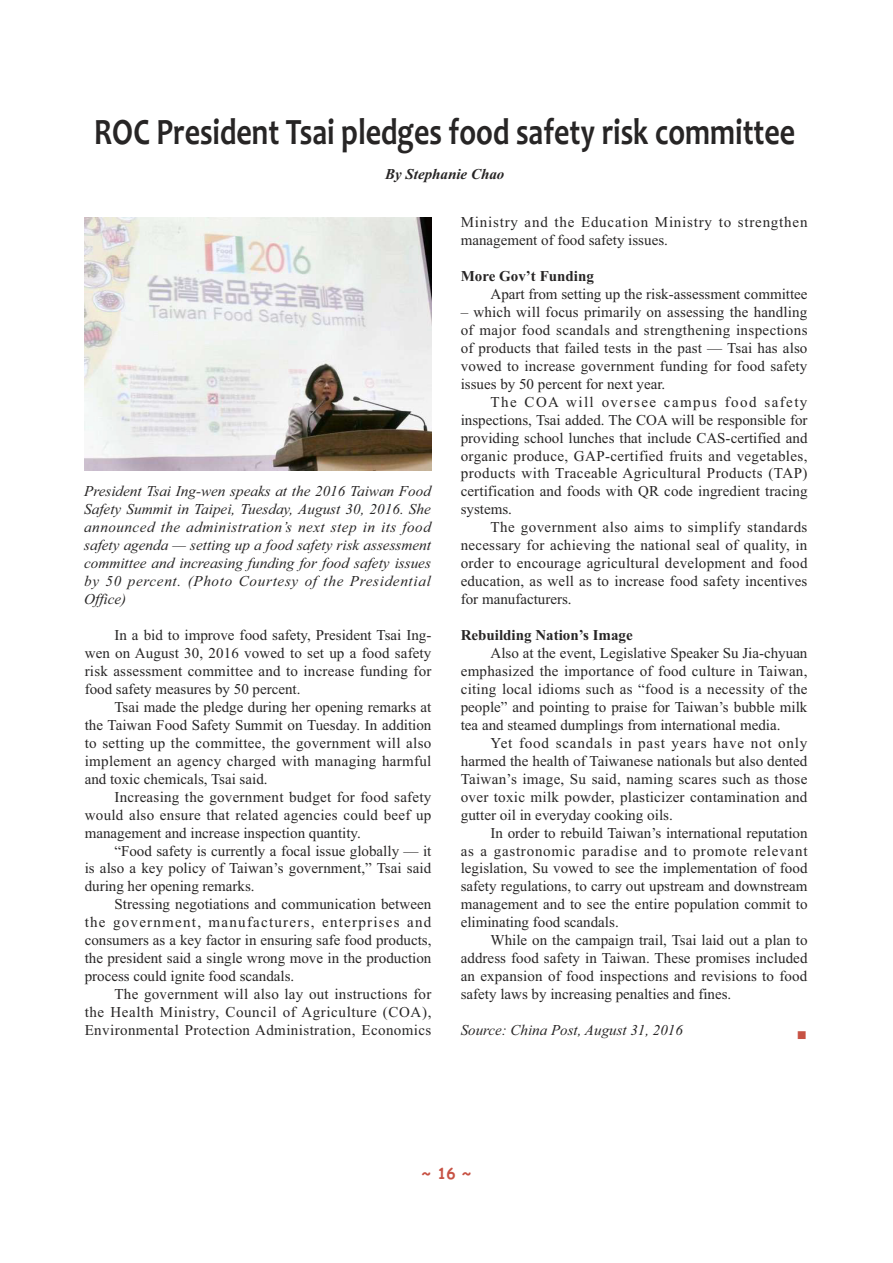
<style>
.page{position:relative;width:893px;height:1263px;background:#fff}
.page>*{position:absolute;margin:0;border:0;box-sizing:border-box;transform-origin:0 0}
.t1{font:700 37.5px "Candara";color:#272525;scale:.8 1}
.t2{font:15px/18px "Times New Roman";color:#272525;text-align:justify}
.t3{font:italic 15px/18px "Times New Roman";letter-spacing:.045em;color:#272525;text-align:justify}
.t4{font:15px/18px "Times New Roman";letter-spacing:.055em;color:#272525}
.t5{font:700 15px "Times New Roman";color:#272525}
.t6{font:italic 15px "Times New Roman";color:#272525}
.t7{font:italic 700 15px "Times New Roman";color:#272525}
.t8{font:700 15px "Comic Sans MS";color:#c75244}
.t9{font:13.5px "Wingdings";color:#c75244}
</style>
<div class="page">
<img style="left:85px;top:218px;width:346px;height:252px">
<h1 class="t1" style="left:94px;top:118px;width:877px">ROC President Tsai pledges food safety risk committee</h1>
<p class="t7" style="left:385px;top:169px;width:121px">By Stephanie Chao</p>
<p class="t3" style="left:84px;top:484px;width:348px">President Tsai Ing-wen speaks at the 2016 Taiwan Food Safety Summit in Taipei, Tuesday, August 30, 2016. She announced the administration’s next step in its food safety agenda — setting up a food safety risk assessment committee and increasing funding for food safety issues by 50 percent. (Photo Courtesy of the Presidential Office)</p>
<p class="t2" style="left:85px;top:627px;width:348px;text-indent:30px">In a bid to improve food safety, President Tsai Ing&shy;wen on August 30, 2016 vowed to set up a food safety risk assessment committee and to increase funding for food safety measures by 50 percent.</p>
<p class="t2" style="left:85px;top:699px;width:348px;text-indent:30px">Tsai made the pledge during her opening remarks at the Taiwan Food Safety Summit on Tuesday. In addition to setting up the committee, the government will also implement an agency charged with managing harmful and toxic chemicals, Tsai said.</p>
<p class="t2" style="left:85px;top:789px;width:348px;text-indent:30px">Increasing the government budget for food safety would also ensure that related agencies could beef up management and increase inspection quantity.</p>
<p class="t2" style="left:85px;top:843px;width:348px;text-indent:30px">“Food safety is currently a focal issue globally — it is also a key policy of Taiwan’s government,” Tsai said during her opening remarks.</p>
<p class="t2" style="left:85px;top:897px;width:348px;text-indent:30px">Stressing negotiations and communication between the government, manufacturers, enterprises and consumers as a key factor in ensuring safe food products, the president said a single wrong move in the production process could ignite food scandals.</p>
<p class="t2" style="left:85px;top:986px;width:348px;text-indent:30px">The government will also lay out instructions for the Health Ministry, Council of Agriculture (COA), Environmental Protection Administration, Economics</p>
<p class="t4" style="left:461px;top:214px;width:348px">Ministry and the Education Ministry to strengthen management of food safety issues.</p>
<p class="t5" style="left:461px;top:271px;width:135px">More Gov’t Funding</p>
<p class="t2" style="left:490px;top:286px;width:318px">Apart from setting up the risk-assessment committee</p>
<p class="t2" style="left:461px;top:304px;width:348px">– which will focus primarily on assessing the handling of major food scandals and strengthening inspections of products that failed tests in the past — Tsai has also vowed to increase government funding for food safety issues by 50 percent for next year.</p>
<p class="t2" style="left:461px;top:394px;width:348px;text-indent:30px">The COA will oversee campus food safety inspections, Tsai added. The COA will be responsible for providing school lunches that include CAS-certified and organic produce, GAP-certified fruits and vegetables, products with Traceable Agricultural Products (TAP) certification and foods with QR code ingredient tracing systems.</p>
<p class="t2" style="left:461px;top:520px;width:348px;text-indent:30px">The government also aims to simplify standards necessary for achieving the national seal of quality, in order to encourage agricultural development and food education, as well as to increase food safety incentives for manufacturers.</p>
<p class="t5" style="left:461px;top:630px;width:173px">Rebuilding Nation’s Image</p>
<p class="t2" style="left:461px;top:645px;width:348px;text-indent:30px">Also at the event, Legislative Speaker Su Jia-chyuan emphasized the importance of food culture in Taiwan, citing local idioms such as “food is a necessity of the people” and pointing to praise for Taiwan’s bubble milk tea and steamed dumplings from international media.</p>
<p class="t2" style="left:461px;top:735px;width:348px;text-indent:30px">Yet food scandals in past years have not only harmed the health of Taiwanese nationals but also dented Taiwan’s image, Su said, naming scares such as those over toxic milk powder, plasticizer contamination and gutter oil in everyday cooking oils.</p>
<p class="t2" style="left:461px;top:825px;width:348px;text-indent:30px">In order to rebuild Taiwan’s international reputation as a gastronomic paradise and to promote relevant legislation, Su vowed to see the implementation of food safety regulations, to carry out upstream and downstream management and to see the entire population commit to eliminating food scandals.</p>
<p class="t2" style="left:461px;top:933px;width:348px;text-indent:30px">While on the campaign trail, Tsai laid out a plan to address food safety in Taiwan. These promises included an expansion of food inspections and revisions to food safety laws by increasing penalties and fines.</p>
<p class="t6" style="left:461px;top:1025px;width:224px">Source: China Post, August 31, 2016</p>
<p class="t9" style="left:796px;top:1027px;width:12px">■</p>
<p class="t8" style="left:421px;top:1166px;width:51px">~ 16 ~</p>
</div>
